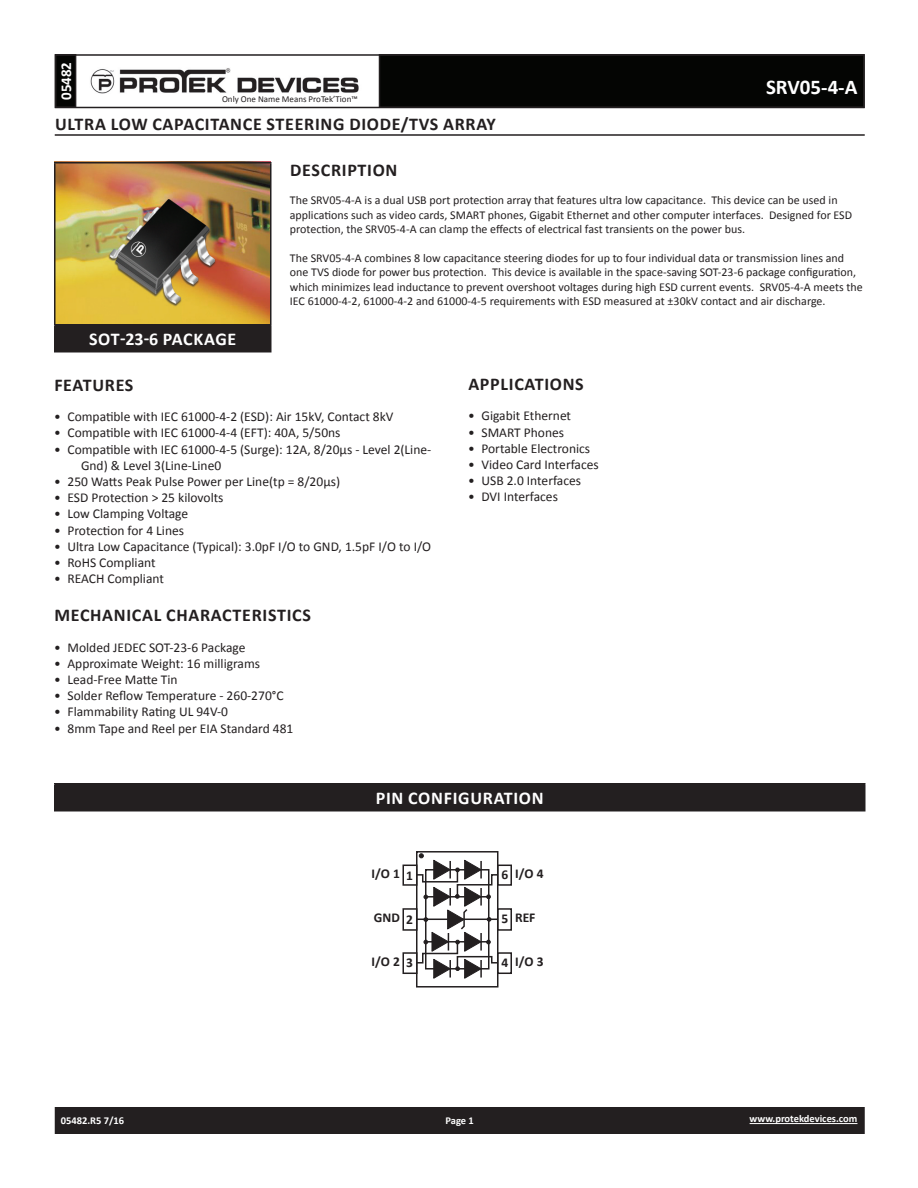
<style>
.page{position:relative;width:918px;height:1188px;background:#fff}
.page>*{position:absolute;margin:0;border:0;box-sizing:border-box;transform-origin:0 0}
.t1{font:700 21px "Calibri";color:#fff}
.t2{font:700 18px "Calibri";letter-spacing:.04em;color:#231f20}
.t3{font:700 18px "Calibri";letter-spacing:.04em;color:#fff}
.t4{font:700 15px "Calibri";color:#fff}
.t5{font:13.5px/16.2px "Calibri";color:#231f20}
.t6{font:700 13.5px "Calibri";color:#231f20}
.t7{font:12px/14.4px "Calibri";color:#231f20}
.t8{font:700 10.5px "Calibri";color:#fff}
.t9{font:9px "Calibri";color:#231f20}
</style>
<div class="page">
<div style="left:56px;top:1108px;width:808px;height:25px;background:#231f20"></div>
<div style="left:55px;top:1107px;width:810px;height:27px;border:2px solid #231f20"></div>
<div style="left:56px;top:55px;width:20px;height:52px;background:#040503"></div>
<div style="left:55px;top:54px;width:21px;height:54px;border:2px solid #231f20"></div>
<div style="left:380px;top:55px;width:484px;height:52px;background:#040503"></div>
<div style="left:55px;top:54px;width:810px;height:54px;border:2px solid #231f20"></div>
<img style="left:90px;top:68px;width:269px;height:26px">
<hr style="left:750px;top:1123px;width:107px;height:1px;background:#fff">
<hr style="left:55px;top:134px;width:810px;height:2px;background:#231f20">
<div style="left:55px;top:784px;width:810px;height:27px;background:#231f20"></div>
<hr style="left:54px;top:783px;width:812px;height:1px;background:#231f20">
<hr style="left:54px;top:784px;width:2px;height:26px;background:#231f20">
<hr style="left:864px;top:784px;width:2px;height:26px;background:#231f20">
<hr style="left:54px;top:810px;width:812px;height:2px;background:#231f20">
<img style="left:56px;top:164px;width:214px;height:160px">
<div style="left:55px;top:325px;width:216px;height:27px;background:#231f20"></div>
<hr style="left:54px;top:162px;width:218px;height:2px;background:#231f20">
<hr style="left:54px;top:164px;width:2px;height:160px;background:#231f20">
<hr style="left:270px;top:164px;width:2px;height:160px;background:#231f20">
<hr style="left:54px;top:324px;width:218px;height:2px;background:#231f20">
<hr style="left:54px;top:326px;width:2px;height:25px;background:#231f20">
<hr style="left:270px;top:326px;width:2px;height:25px;background:#231f20">
<hr style="left:54px;top:351px;width:218px;height:1px;background:#231f20">
<div style="left:416px;top:851px;width:82px;height:137px;border:2px solid #231f20"></div>
<div style="left:402px;top:865px;width:15px;height:21px;border:2px solid #231f20"></div>
<div style="left:402px;top:908px;width:15px;height:23px;border:2px solid #231f20"></div>
<div style="left:402px;top:952px;width:15px;height:22px;border:2px solid #231f20"></div>
<div style="left:497px;top:952px;width:15px;height:22px;border:2px solid #231f20"></div>
<div style="left:497px;top:908px;width:15px;height:23px;border:2px solid #231f20"></div>
<div style="left:497px;top:865px;width:15px;height:21px;border:2px solid #231f20"></div>
<svg style="left:415px;top:853px;width:84px;height:126px"></svg>
<p class="t4" style="left:56px;top:100px;width:40px;rotate:-90deg">05482</p>
<p class="t9" style="left:222px;top:93px;width:137px">Only One Name Means ProTek’Tion™</p>
<h1 class="t1" style="left:766px;top:74px;width:93px">SRV05-4-A</h1>
<h2 class="t2" style="left:55px;top:112px;width:442px">ULTRA LOW CAPACITANCE STEERING DIODE/TVS ARRAY</h2>
<h2 class="t2" style="left:290px;top:158px;width:109px">DESCRIPTION</h2>
<p class="t7" style="left:290px;top:193px;width:564px">The SRV05-4-A is a dual USB port protection array that features ultra low capacitance. This device can be used in applications such as video cards, SMART phones, Gigabit Ethernet and other computer interfaces. Designed for ESD protection, the SRV05-4-A can clamp the effects of electrical fast transients on the power bus.</p>
<p class="t7" style="left:290px;top:251px;width:574px">The SRV05-4-A combines 8 low capacitance steering diodes for up to four individual data or transmission lines and one TVS diode for power bus protection. This device is available in the space-saving SOT-23-6 package configuration, which minimizes lead inductance to prevent overshoot voltages during high ESD current events. SRV05-4-A meets the IEC 61000-4-2, 61000-4-2 and 61000-4-5 requirements with ESD measured at ±30kV contact and air discharge.</p>
<h2 class="t3" style="left:89px;top:328px;width:149px">SOT-23-6 PACKAGE</h2>
<h2 class="t2" style="left:54px;top:373px;width:81px">FEATURES</h2>
<p class="t5" style="left:54px;top:409px;width:341px">• Compatible with IEC 61000-4-2 (ESD): Air 15kV, Contact 8kV</p>
<p class="t5" style="left:54px;top:425px;width:288px">• Compatible with IEC 61000-4-4 (EFT): 40A, 5/50ns</p>
<p class="t5" style="left:81px;top:441px;width:352px;text-indent:-27px">• Compatible with IEC 61000-4-5 (Surge): 12A, 8/20µs - Level 2(Line-<br>Gnd) &amp; Level 3(Line-Line0</p>
<p class="t5" style="left:54px;top:473px;width:288px">• 250 Watts Peak Pulse Power per Line(tp = 8/20µs)</p>
<p class="t5" style="left:54px;top:490px;width:171px">• ESD Protection &gt; 25 kilovolts</p>
<p class="t5" style="left:54px;top:506px;width:136px">• Low Clamping Voltage</p>
<p class="t5" style="left:54px;top:522px;width:132px">• Protection for 4 Lines</p>
<p class="t5" style="left:54px;top:538px;width:379px">• Ultra Low Capacitance (Typical): 3.0pF I/O to GND, 1.5pF I/O to I/O</p>
<p class="t5" style="left:54px;top:554px;width:103px">• RoHS Compliant</p>
<p class="t5" style="left:54px;top:571px;width:111px">• REACH Compliant</p>
<h2 class="t2" style="left:54px;top:603px;width:258px">MECHANICAL CHARACTERISTICS</h2>
<p class="t5" style="left:54px;top:639px;width:193px">• Molded JEDEC SOT-23-6 Package</p>
<p class="t5" style="left:54px;top:655px;width:208px">• Approximate Weight: 16 milligrams</p>
<p class="t5" style="left:54px;top:671px;width:125px">• Lead-Free Matte Tin</p>
<p class="t5" style="left:54px;top:688px;width:231px">• Solder Reflow Temperature - 260-270°C</p>
<p class="t5" style="left:54px;top:704px;width:176px">• Flammability Rating UL 94V-0</p>
<p class="t5" style="left:54px;top:720px;width:241px">• 8mm Tape and Reel per EIA Standard 481</p>
<h2 class="t2" style="left:468px;top:372px;width:117px">APPLICATIONS</h2>
<p class="t5" style="left:468px;top:408px;width:105px">• Gigabit Ethernet</p>
<p class="t5" style="left:468px;top:424px;width:98px">• SMART Phones</p>
<p class="t5" style="left:468px;top:440px;width:124px">• Portable Electronics</p>
<p class="t5" style="left:468px;top:457px;width:132px">• Video Card Interfaces</p>
<p class="t5" style="left:468px;top:473px;width:115px">• USB 2.0 Interfaces</p>
<p class="t5" style="left:468px;top:489px;width:91px">• DVI Interfaces</p>
<h2 class="t3" style="left:376px;top:787px;width:169px">PIN CONFIGURATION</h2>
<p class="t6" style="left:372px;top:865px;width:30px">I/O 1</p>
<p class="t6" style="left:374px;top:909px;width:28px">GND</p>
<p class="t6" style="left:372px;top:953px;width:30px">I/O 2</p>
<p class="t6" style="left:406px;top:867px;width:8px">1</p>
<p class="t6" style="left:501px;top:866px;width:8px">6</p>
<p class="t6" style="left:406px;top:911px;width:8px">2</p>
<p class="t6" style="left:502px;top:910px;width:8px">5</p>
<p class="t6" style="left:406px;top:954px;width:8px">3</p>
<p class="t6" style="left:501px;top:954px;width:8px">4</p>
<p class="t6" style="left:515px;top:865px;width:30px">I/O 4</p>
<p class="t6" style="left:515px;top:909px;width:22px">REF</p>
<p class="t6" style="left:515px;top:953px;width:30px">I/O 3</p>
<p class="t8" style="left:61px;top:1114px;width:65px">05482.R5 7/16</p>
<p class="t8" style="left:446px;top:1114px;width:30px">Page 1</p>
<p class="t8" style="left:750px;top:1112px;width:109px">www.protekdevices.com</p>
</div>
